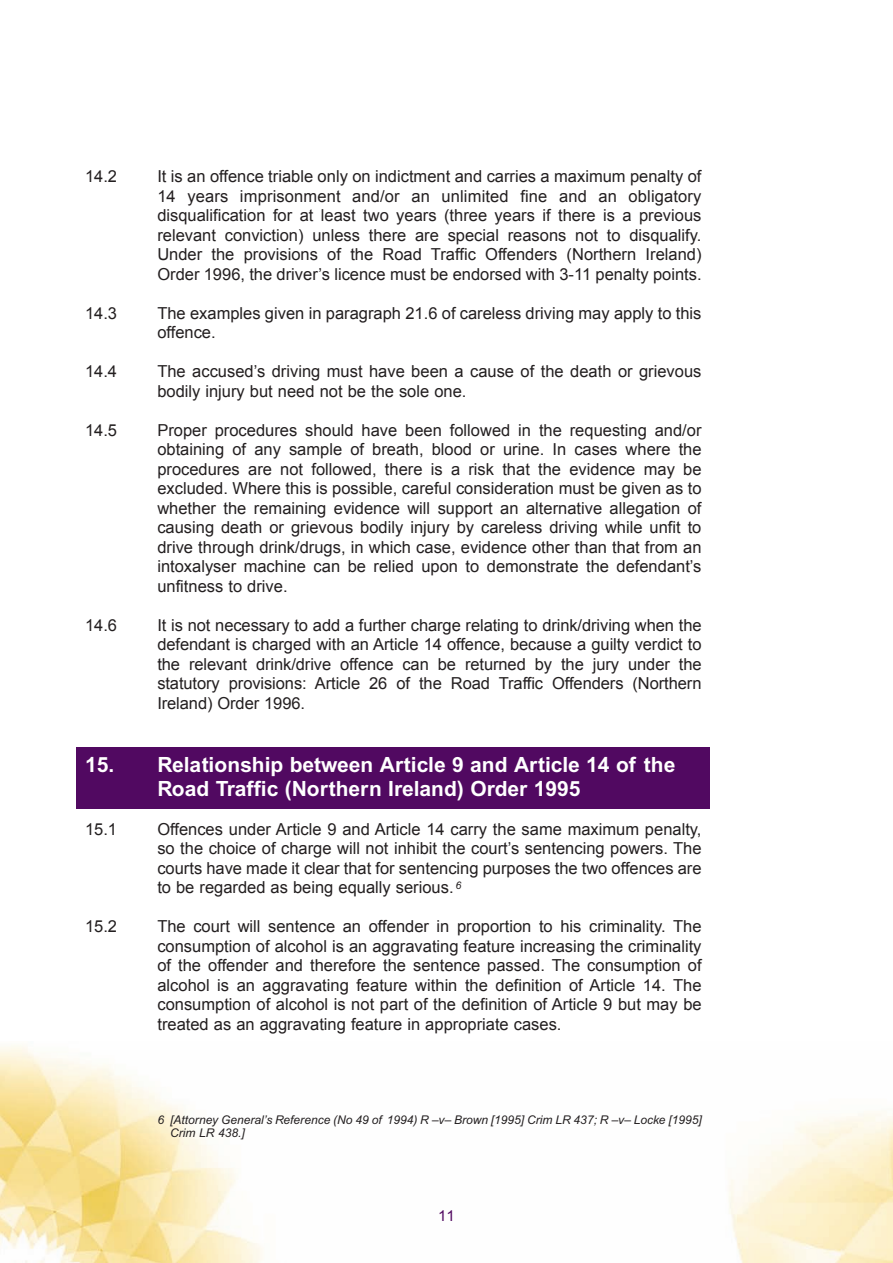
<style>
.page{position:relative;width:893px;height:1263px;background:#fff}
.page>*{position:absolute;margin:0;border:0;box-sizing:border-box;transform-origin:0 0}
.t1{font:700 21px/24px "Arial";color:#fff}
.t2{font:16.5px/19.5px "Arial";color:#231f20}
.t3{font:15px "Arial";color:#510961}
.t4{font:italic 12px/13.5px "Arial";color:#231f20}
</style>
<div class="page">
<div style="left:77px;top:747px;width:633px;height:61px;background:#510961"></div>
<img style="left:0;top:1045px;width:893px;height:218px">
<h4 class="t2" style="left:85px;top:167px;width:34px">14 2</h4>
<h4 class="t2" style="left:157px;top:167px;width:546px">It is an offence triable only on indictment and carries a maximum penalty of</h4>
<p class="t2" style="left:157px;top:186px;width:546px">14 years imprisonment and/or an unlimited fine and an obligatory disqualification for at least two years (three years if there is a previous relevant conviction) unless there are special reasons not to disqualify under the provisions of the Road Traffic Offenders (Northern Ireland)<br>Order 1996, the driver’s licence must be endorsed with 3-11 penalty points</p>
<p class="t2" style="left:85px;top:303px;width:34px">14 3</p>
<p class="t2" style="left:157px;top:303px;width:546px">The examples given in paragraph 21 6 of careless driving may apply to this offence</p>
<p class="t2" style="left:85px;top:362px;width:34px">14 4</p>
<p class="t2" style="left:157px;top:362px;width:546px">The accused’s driving must have been a cause of the death or grievous bodily injury but need not be the sole one</p>
<p class="t2" style="left:85px;top:420px;width:34px">14 5</p>
<p class="t2" style="left:157px;top:420px;width:546px;text-align:justify">Proper procedures should have been followed in the requesting and/or obtaining of any sample of breath, blood or urine In cases where the procedures are not followed, there is a risk that the evidence may be excluded Where this is possible, careful consideration must be given as to whether the remaining evidence will support an alternative allegation of causing death or grievous bodily injury by careless driving while unfit to drive through drink/drugs, in which case, evidence other than that from an intoxalyser machine can be relied upon to demonstrate the defendant’s unfitness to drive</p>
<p class="t2" style="left:85px;top:615px;width:34px">14 6</p>
<p class="t2" style="left:157px;top:615px;width:546px;text-align:justify">It is not necessary to add a further charge relating to drink/driving when the defendant is charged with an article 14 offence, because a guilty verdict to the relevant drink/drive offence can be returned by the jury under the statutory provisions: article 26 of the Road Traffic Offenders (Northern Ireland) Order 1996</p>
<p class="t1" style="left:157px;top:754px;width:519px;text-indent:-72px">15. Relationship between Article 9 and Article 14 of the<br>Road Traffic (Northern Ireland) Order 1995</p>
<p class="t2" style="left:85px;top:819px;width:34px">15 1</p>
<p class="t2" style="left:157px;top:819px;width:546px">Offences under article 9 and article 14 carry the same maximum penalty,</p>
<p class="t2" style="left:157px;top:839px;width:546px">so the choice of charge will not inhibit the court’s sentencing powers The</p>
<p class="t2" style="left:157px;top:858px;width:546px">courts have made it clear that for sentencing purposes the two offences are</p>
<p class="t2" style="left:157px;top:878px;width:305px">to be regarded as being equally serious <sup>6</sup></p>
<p class="t2" style="left:85px;top:917px;width:34px">15 2</p>
<p class="t2" style="left:157px;top:917px;width:179px">The court will sentence</p>
<p class="t2" style="left:343px;top:917px;width:20px">an</p>
<p class="t2" style="left:369px;top:917px;width:334px">offender in proportion to his criminality The</p>
<p class="t2" style="left:157px;top:936px;width:546px">consumption of alcohol is an aggravating feature increasing the criminality</p>
<p class="t2" style="left:157px;top:956px;width:546px">of the offender and therefore the sentence passed The consumption of</p>
<p class="t2" style="left:157px;top:975px;width:73px">alcohol is</p>
<p class="t2" style="left:237px;top:975px;width:20px">an</p>
<p class="t2" style="left:263px;top:975px;width:440px">aggravating feature within the definition of article 14 The</p>
<p class="t2" style="left:157px;top:995px;width:546px">consumption of alcohol is not part of the definition of article 9 but may be</p>
<p class="t2" style="left:157px;top:1014px;width:401px">treated as an aggravating feature in appropriate cases</p>
<p class="t4" style="left:170px;top:1114px;width:533px;text-indent:-13px">6 [Attorney General’s Reference (No 49 of 1994) R –v– Brown [1995] Crim LR 437; R –v– Locke [1995]<br>Crim LR 438 ]</p>
<p class="t3" style="left:438px;top:1207px;width:18px">11</p>
</div>
